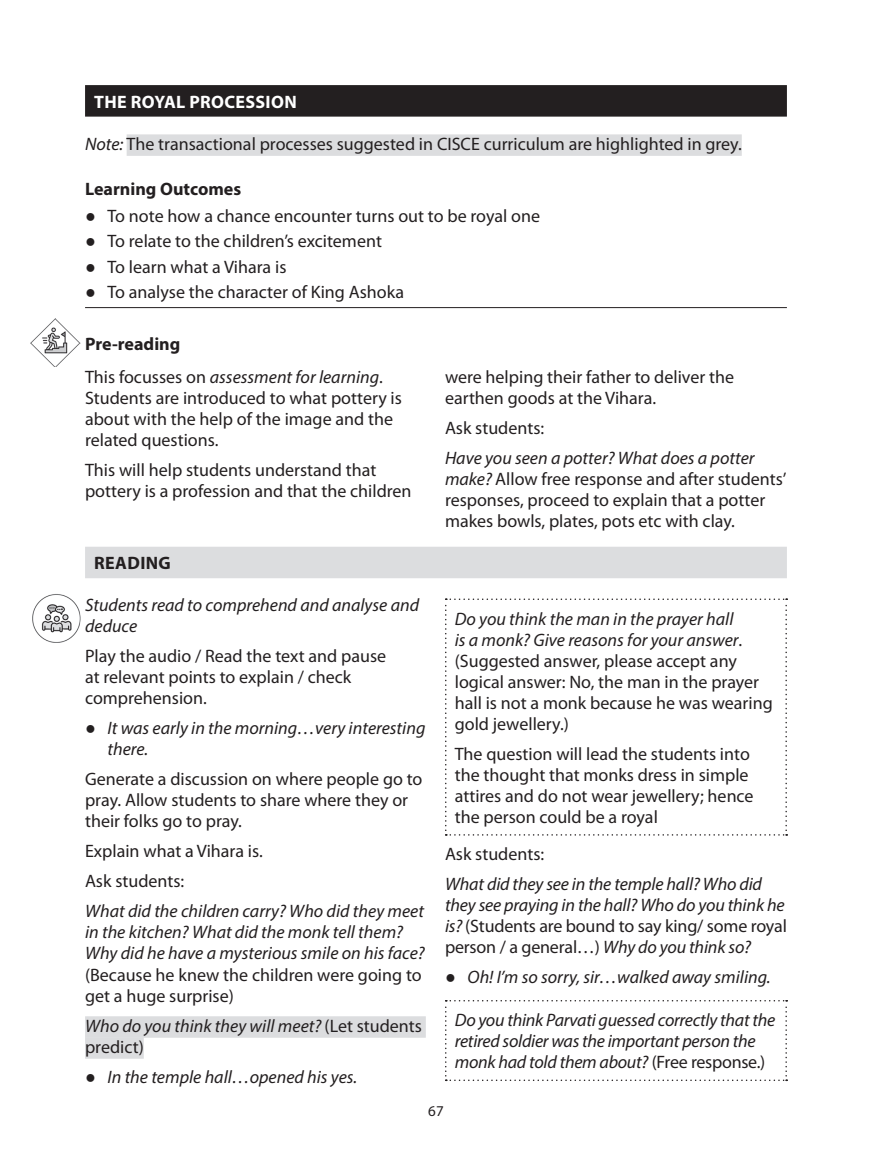
<style>
.page{position:relative;width:872px;height:1170px;background:#fff}
.page>*{position:absolute;margin:0;border:0;box-sizing:border-box;transform-origin:0 0}
.t1{font:18px/21px "Myriad Pro";color:#231f20}
.t2{font:italic 18px/21px "Myriad Pro";color:#231f20}
.t3{font:700 18px "Myriad Pro";letter-spacing:.02em;color:#fff}
.t4{font:700 18px "Myriad Pro";color:#231f20}
.t5{font:700 18px "Myriad Pro";letter-spacing:.02em;color:#231f20}
.t6{font:15px "Myriad Pro";color:#231f20}
.s1{font-style:italic}
.s2{font-weight:700;font-style:normal}
.s3{font-style:normal}
</style>
<div class="page">
<div style="left:85px;top:85px;width:702px;height:32px;background:#231f20"></div>
<div style="left:127px;top:134px;width:614px;height:22px;background:#dcdddf"></div>
<hr style="left:85px;top:307px;width:702px;height:1px;background:#231f20">
<img style="left:31px;top:318px;width:50px;height:48px">
<div style="left:85px;top:546px;width:702px;height:32px;background:#dcdddf"></div>
<div style="left:85px;top:1016px;width:341px;height:21px;background:#dcdddf"></div>
<div style="left:85px;top:1037px;width:59px;height:21px;background:#dcdddf"></div>
<svg style="left:445px;top:598px;width:342px;height:237px"></svg>
<svg style="left:445px;top:1000px;width:342px;height:80px"></svg>
<img style="left:32px;top:594px;width:49px;height:49px">
<p class="t3" style="left:94px;top:95px;width:204px">THE ROYAL PROCESSION</p>
<p class="t1" style="left:85px;top:134px;width:658px"><span class="s1">Note:</span> The transactional processes suggested in CISCE curriculum are highlighted in grey.</p>
<p class="t4" style="left:85px;top:182px;width:158px">Learning Outcomes</p>
<p class="t1" style="left:108px;top:204px;width:434px;line-height:25.5px">To note how a chance encounter turns out to be royal one To relate to the children’s excitement<br>To learn what a Vihara is<br>To analyse the character of King Ashoka</p>
<p class="t2" style="left:85px;top:328px;width:299px;line-height:33px"><span class="s2">Pre-reading<br></span><span class="s3">This focusses on</span> assessment for learning<span class="s3">.</span></p>
<p class="t1" style="left:85px;top:388px;width:318px">Students are introduced to what pottery is about with the help of the image and the related questions.</p>
<p class="t1" style="left:85px;top:460px;width:328px">This will help students understand that pottery is a profession and that the children</p>
<p class="t1" style="left:445px;top:367px;width:290px">were helping their father to deliver the earthen goods at the Vihara.</p>
<p class="t1" style="left:445px;top:418px;width:101px">Ask students:</p>
<p class="t1" style="left:445px;top:448px;width:343px"><span class="s1">Have you seen a potter? What does a potter make?</span> Allow free response and after students’ responses, proceed to explain that a potter makes bowls, plates, pots etc with clay.</p>
<p class="t5" style="left:94px;top:556px;width:78px">READING</p>
<p class="t2" style="left:85px;top:596px;width:335px">Students read to comprehend and analyse and deduce</p>
<p class="t1" style="left:85px;top:647px;width:303px">Play the audio / Read the text and pause at relevant points to explain / check comprehension.</p>
<p class="t2" style="left:108px;top:719px;width:319px">It was early in the morning…very interesting there.</p>
<p class="t1" style="left:85px;top:770px;width:339px">Generate a discussion on where people go to pray. Allow students to share where they or their folks go to pray.</p>
<p class="t1" style="left:85px;top:837px;width:179px;line-height:30px">Explain what a Vihara is.<br>Ask students:</p>
<p class="t2" style="left:85px;top:902px;width:341px">What did the children carry? Who did they meet in the kitchen? What did the monk tell them?<br>Why did he have a mysterious smile on his face?</p>
<p class="t1" style="left:85px;top:965px;width:338px">(Because he knew the children were going to get a huge surprise)</p>
<p class="t2" style="left:85px;top:1016px;width:338px">Who do you think they will meet? <span class="s3">(Let students predict)</span></p>
<p class="t2" style="left:108px;top:1067px;width:251px">In the temple hall…opened his yes.</p>
<p class="t1" style="left:455px;top:609px;width:319px"><span class="s1">Do you think the man in the prayer hall<br>is a monk? Give reasons for your answer</span>. (Suggested answer, please accept any logical answer: No, the man in the prayer hall is not a monk because he was wearing gold jewellery.)</p>
<p class="t1" style="left:455px;top:744px;width:300px">The question will lead the students into the thought that monks dress in simple attires and do not wear jewellery; hence the person could be a royal</p>
<p class="t1" style="left:445px;top:844px;width:101px">Ask students:</p>
<p class="t2" style="left:445px;top:874px;width:343px">What did they see in the temple hall? Who did they see praying in the hall? Who do you think he is? <span class="s3">(Students are bound to say king/ some royal person / a general…)</span> Why do you think so?</p>
<p class="t2" style="left:467px;top:967px;width:305px">Oh! I’m so sorry, sir…walked away smiling.</p>
<p class="t2" style="left:455px;top:1011px;width:322px">Do you think Parvati guessed correctly that the retired soldier was the important person the monk had told them about? <span class="s3">(Free response.)</span></p>
<p class="t6" style="left:428px;top:1105px;width:17px">67</p>
</div>
